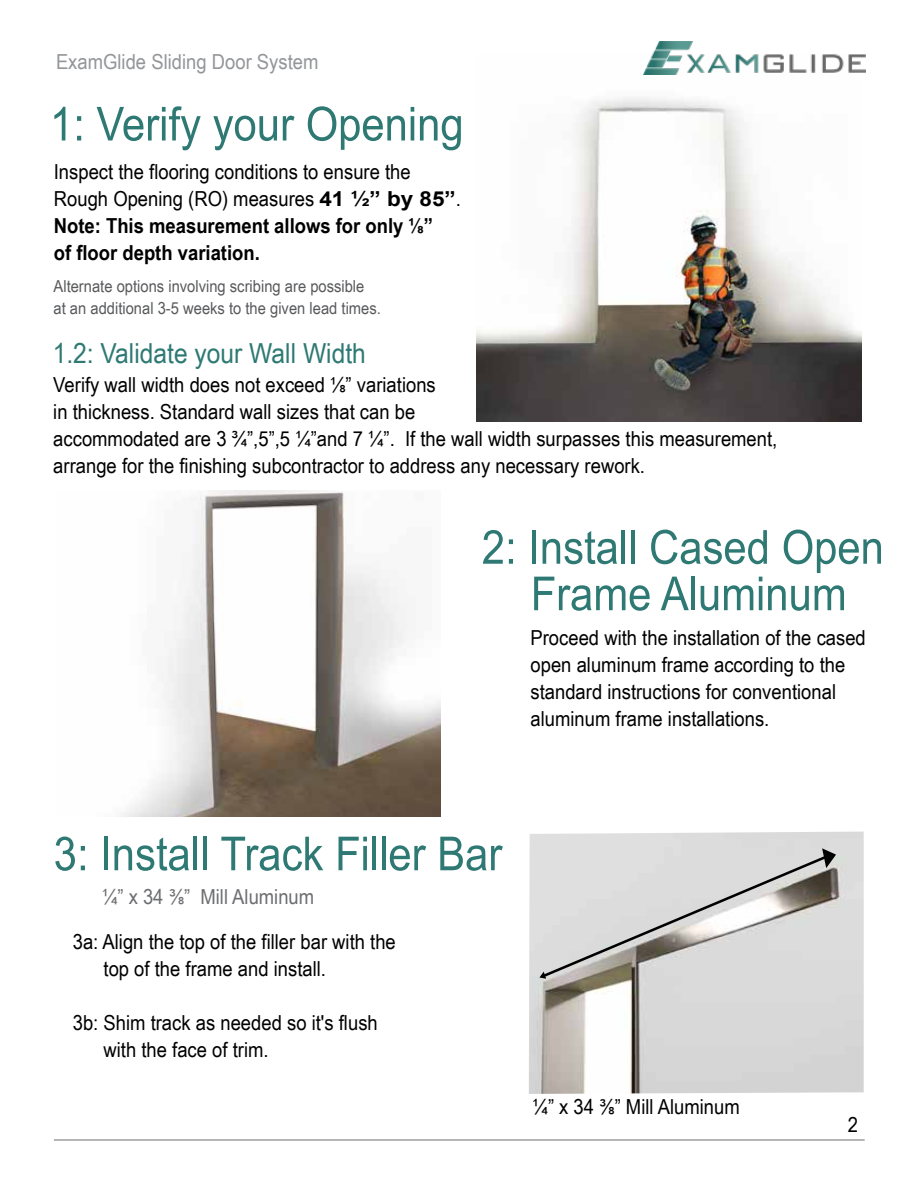
<style>
.page{position:relative;width:918px;height:1188px;background:#fff}
.page>*{position:absolute;margin:0;border:0;box-sizing:border-box;transform-origin:0 0}
.t1{font:46.95px/46.5px "Arial Narrow";color:#2e7973;text-align:center;scale:1.09 1}
.t2{font:27.6px "Arial Narrow";color:#2e7973;scale:1.09 1}
.t3{font:20.7px/27px "Arial Narrow";color:#000;scale:1.09 1}
.t4{font:20.7px "Arial Narrow";color:#939598;scale:1.09 1}
.t5{font:20.7px "Arial Narrow";color:#6d6e71;scale:1.09 1}
.t6{font:16.5px/21.6px "Arial Narrow";color:#58595b;scale:1.09 1}
.s1{font-family:"Arial";font-weight:700}
.s2{font-weight:700}
</style>
<div class="page">
<hr style="left:54px;top:1140px;width:811px;height:1px;background:#6d6e71">
<img style="left:476px;top:72px;width:385px;height:349px">
<img style="left:121px;top:490px;width:320px;height:326px">
<img style="left:644px;top:42px;width:221px;height:32px">
<img style="left:529px;top:832px;width:335px;height:262px">
<svg style="left:539px;top:848px;width:297px;height:131px;background:#cdcccb"></svg>
<p class="t4" style="left:56px;top:47px;width:242px">ExamGlide Sliding Door System</p>
<h1 class="t1" style="left:50px;top:99px;width:381px">1: Verify your Opening</h1>
<p class="t3" style="left:54px;top:157px;width:375px">Inspect the flooring conditions to ensure the Rough Opening (RO) measures <span class="s1">41 ½” by 85”</span>.<br><span class="s2">Note: This measurement allows for only ⅛”<br>of floor depth variation.</span></p>
<p class="t6" style="left:54px;top:275px;width:302px">Alternate options involving scribing are possible<br>at an additional 3-5 weeks to the given lead times.</p>
<h2 class="t2" style="left:53px;top:333px;width:289px">1.2: Validate your Wall Width</h2>
<p class="t3" style="left:53px;top:371px;width:666px">Verify wall width does not exceed ⅛” variations<br>in thickness. Standard wall sizes that can be<br>accommodated are 3 ¾”,5”,5 ¼”and 7 ¼”. If the wall width surpasses this measurement, arrange for the finishing subcontractor to address any necessary rework.</p>
<h1 class="t1" style="left:482px;top:522px;width:370px">2: Install Cased Open<br>Frame Aluminum</h1>
<p class="t3" style="left:531px;top:623px;width:309px">Proceed with the installation of the cased open aluminum frame according to the standard instructions for conventional aluminum frame installations.</p>
<h1 class="t1" style="left:54px;top:829px;width:413px">3: Install Track Filler Bar</h1>
<p class="t5" style="left:102px;top:881px;width:196px">¼” x 34 ⅜” Mill Aluminum</p>
<p class="t3" style="left:104px;top:927px;width:270px;text-indent:-31px">3a: Align the top of the filler bar with the top of the frame and install.</p>
<p class="t3" style="left:104px;top:1008px;width:253px;text-indent:-31px">3b: Shim track as needed so it's flush with the face of trim.</p>
<p class="t3" style="left:533px;top:1093px;width:192px">¼” x 34 ⅜” Mill Aluminum</p>
<p class="t3" style="left:848px;top:1110px;width:11px">2</p>
</div>
